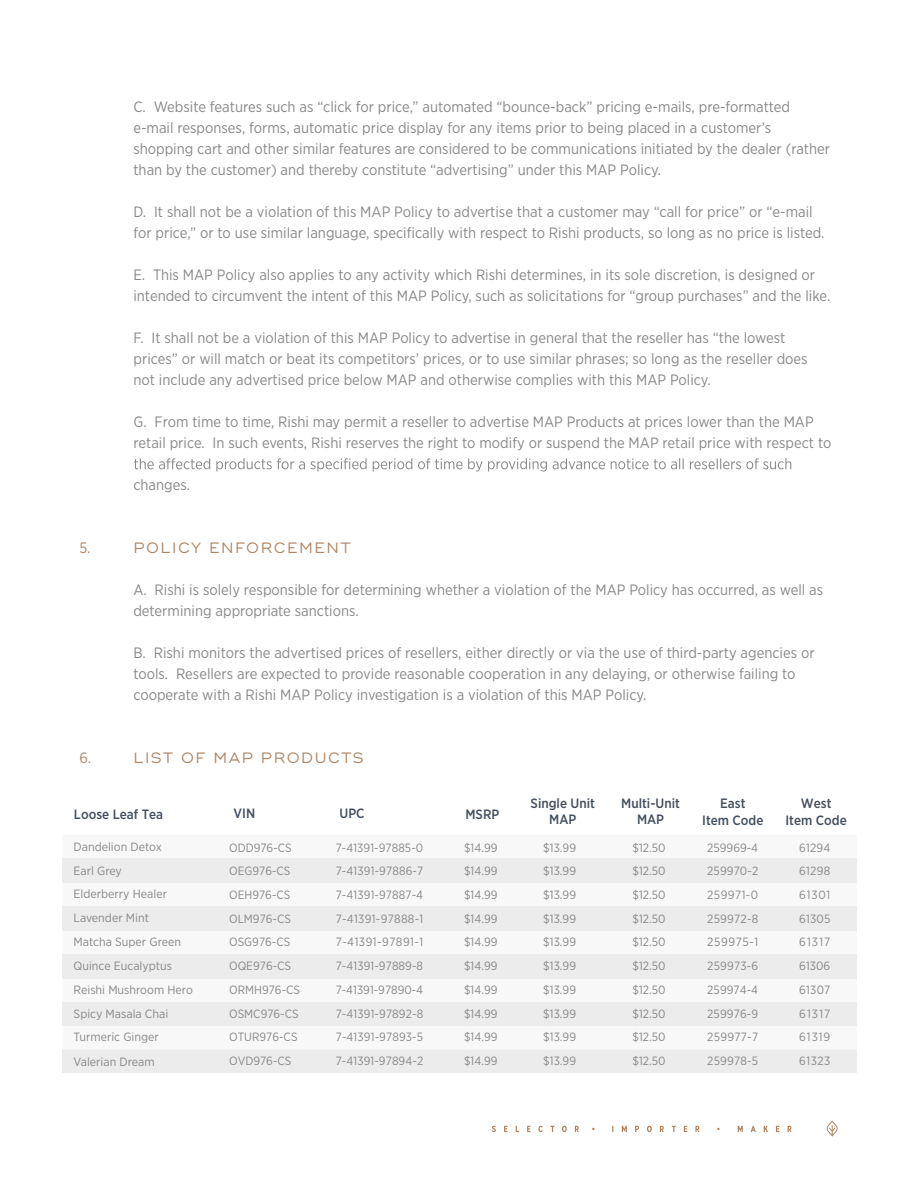
<style>
.page{position:relative;width:918px;height:1188px;background:#fff}
.page>*{position:absolute;margin:0;border:0;box-sizing:border-box;transform-origin:0 0}
.t1{font:15px/21px "Gotham Narrow";color:#898989}
.t2{font:15px "Ridley Grotesk";letter-spacing:.1em;color:#ae8563}
.t3{font:15px "Gotham Narrow";color:#ae8563}
.t4{font:500 13.5px/16.2px "Gotham Narrow";color:#434f5f;text-align:center}
.t5{font:12px/23.7px "Gotham Narrow";color:#898989;text-align:justify}
</style>
<div class="page">
<svg style="left:134px;top:458px;width:657px;height:14px"></svg>
<div style="left:63px;top:858px;width:794px;height:25px;background:#ececec"></div>
<svg style="left:63px;top:906px;width:794px;height:1px"></svg>
<hr style="left:63px;top:883px;width:794px;height:1px;background:#ececec">
<div style="left:63px;top:907px;width:794px;height:23px;background:#ececec"></div>
<svg style="left:63px;top:930px;width:794px;height:1px"></svg>
<div style="left:63px;top:954px;width:794px;height:24px;background:#ececec"></div>
<svg style="left:63px;top:978px;width:794px;height:1px"></svg>
<div style="left:63px;top:1002px;width:794px;height:24px;background:#ececec"></div>
<div style="left:63px;top:1049px;width:794px;height:24px;background:#ececec"></div>
<svg style="left:492px;top:1126px;width:300px;height:6px"></svg>
<svg style="left:827px;top:1120px;width:11px;height:17px"></svg>
<p class="t1" style="left:133px;top:96px;width:698px">C. Website features such as “click for price,” automated “bounce-back” pricing e-mails, pre-formatted e-mail responses, forms, automatic price display for any items prior to being placed in a customer’s shopping cart and other similar features are considered to be communications initiated by the dealer (rather than by the customer) and thereby constitute “advertising” under this MAP Policy.</p>
<p class="t1" style="left:133px;top:201px;width:693px">D. It shall not be a violation of this MAP Policy to advertise that a customer may “call for price” or “e-mail for price,” or to use similar language, specifically with respect to Rishi products, so long as no price is listed.</p>
<p class="t1" style="left:133px;top:264px;width:698px">E. This MAP Policy also applies to any activity which Rishi determines, in its sole discretion, is designed or intended to circumvent the intent of this MAP Policy, such as solicitations for “group purchases” and the like.</p>
<p class="t1" style="left:133px;top:327px;width:676px">F. It shall not be a violation of this MAP Policy to advertise in general that the reseller has “the lowest prices” or will match or beat its competitors’ prices, or to use similar phrases; so long as the reseller does not include any advertised price below MAP and otherwise complies with this MAP Policy.</p>
<p class="t1" style="left:134px;top:411px;width:699px">G. From time to time, Rishi may permit a reseller to advertise MAP Products at prices lower than the MAP retail price. In such events, Rishi reserves the right to modify or suspend the MAP retail price with respect to</p>
<p class="t1" style="left:133px;top:474px;width:58px">changes.</p>
<p class="t3" style="left:79px;top:539px;width:13px">5.</p>
<p class="t2" style="left:133px;top:539px;width:219px">POLICY ENFORCEMENT</p>
<p class="t1" style="left:133px;top:579px;width:691px">A. Rishi is solely responsible for determining whether a violation of the MAP Policy has occurred, as well as determining appropriate sanctions.</p>
<p class="t1" style="left:133px;top:642px;width:683px">B. Rishi monitors the advertised prices of resellers, either directly or via the use of third-party agencies or tools. Resellers are expected to provide reasonable cooperation in any delaying, or otherwise failing to cooperate with a Rishi MAP Policy investigation is a violation of this MAP Policy.</p>
<p class="t3" style="left:79px;top:749px;width:13px">6.</p>
<p class="t2" style="left:133px;top:749px;width:232px">LIST OF MAP PRODUCTS</p>
<p class="t4" style="left:531px;top:795px;width:66px">Single Unit<br>MAP</p>
<p class="t4" style="left:621px;top:795px;width:60px">Multi-Unit<br>MAP</p>
<p class="t4" style="left:465px;top:806px;width:35px">MSRP</p>
<p class="t4" style="left:702px;top:795px;width:63px">East<br>Item Code</p>
<p class="t4" style="left:786px;top:795px;width:63px">West<br>Item Code</p>
<p class="t4" style="left:74px;top:806px;width:91px">Loose Leaf Tea</p>
<p class="t5" style="left:74px;top:834px;width:90px">Dandelion Detox</p>
<p class="t5" style="left:229px;top:835px;width:72px;text-align:left">ODD976-CS<br>OEG976-CS<br>OEH976-CS<br>OLM976-CS<br>OSG976-CS<br>OQE976-CS<br>ORMH976-CS<br>OSMC976-CS<br>OTUR976-CS<br>OVD976-CS</p>
<p class="t5" style="left:464px;top:835px;width:35px">$14.99 $14.99 $14.99 $14.99 $14.99 $14.99 $14.99 $14.99 $14.99 $14.99</p>
<p class="t5" style="left:543px;top:835px;width:34px">$13.99 $13.99 $13.99 $13.99 $13.99 $13.99 $13.99 $13.99 $13.99 $13.99</p>
<p class="t5" style="left:633px;top:835px;width:34px">$12.50 $12.50 $12.50 $12.50 $12.50 $12.50 $12.50 $12.50 $12.50 $12.50</p>
<p class="t5" style="left:707px;top:835px;width:52px">259969-4<br>259970-2<br>259971-0<br>259972-8<br>259975-1<br>259973-6<br>259974-4<br>259976-9<br>259977-7<br>259978-5</p>
<p class="t5" style="left:799px;top:835px;width:33px">61294<br>61298<br>61301<br>61305<br>61317<br>61306<br>61307<br>61317<br>61319<br>61323</p>
<p class="t4" style="left:234px;top:805px;width:23px">VIN</p>
<p class="t4" style="left:340px;top:805px;width:27px">UPC</p>
<p class="t5" style="left:336px;top:835px;width:89px">7-41391-97885-0<br>7-41391-97886-7<br>7-41391-97887-4<br>7-41391-97888-1<br>7-41391-97891-1<br>7-41391-97889-8<br>7-41391-97890-4<br>7-41391-97892-8<br>7-41391-97893-5<br>7-41391-97894-2</p>
<p class="t5" style="left:74px;top:858px;width:121px;text-align:left">Earl Grey<br>Elderberry Healer<br>Lavender Mint<br>Matcha Super Green<br>Quince Eucalyptus<br>Reishi Mushroom Hero<br>Spicy Masala Chai<br>Turmeric Ginger<br>Valerian Dream</p>
</div>
